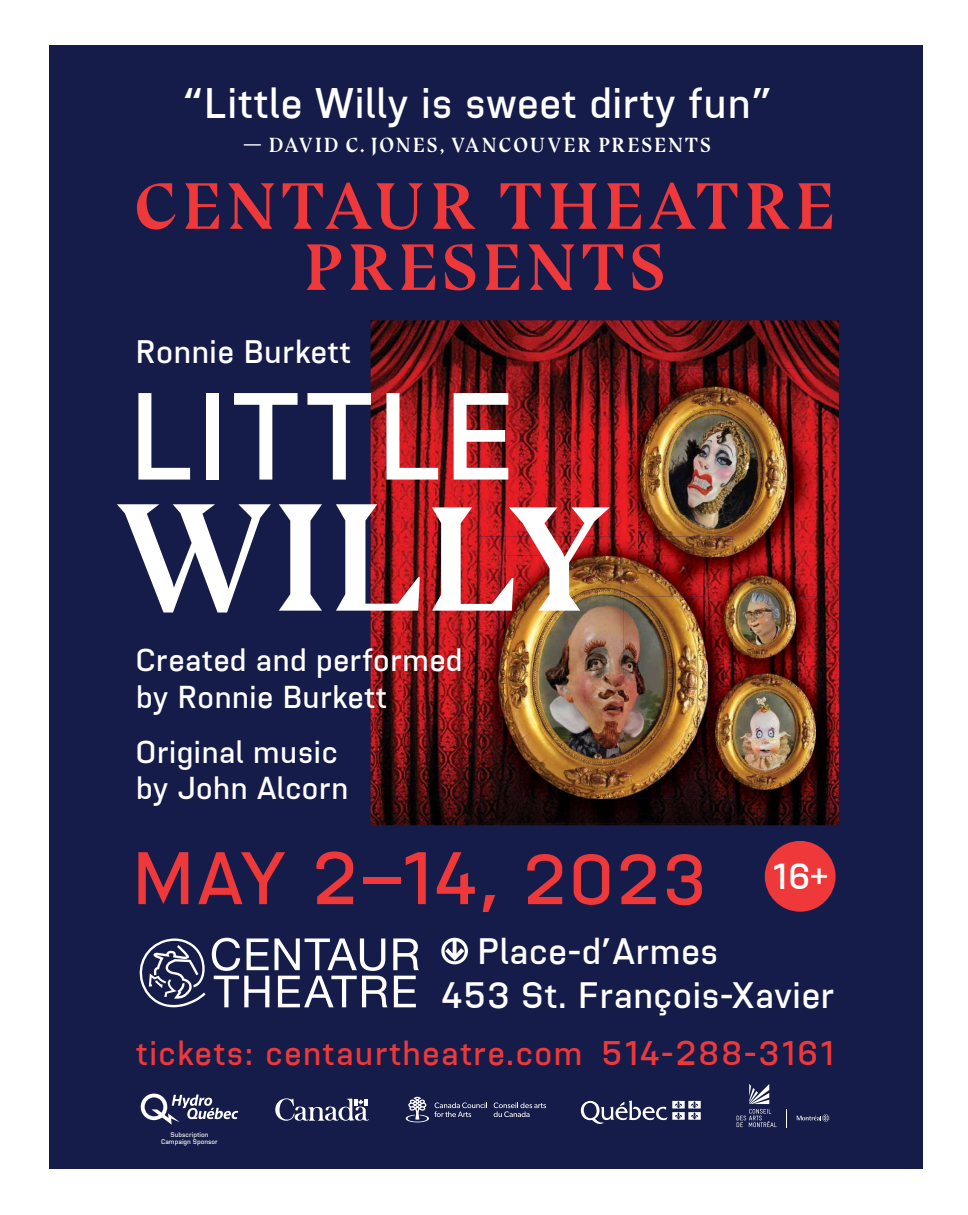
<style>
.page{position:relative;width:968px;height:1215px;background:#fff}
.page>*{position:absolute;margin:0;border:0;box-sizing:border-box;transform-origin:0 0}
.t1{font:700 155.25px "Bluu Next";color:#fff}
.t2{font:123.62px "Izoard";color:#fff}
.t3{font:74.25px "Izoard";color:#ef383a}
.t4{font:700 66.38px/61.1px "Bluu Next";letter-spacing:.07em;color:#ef383a;text-align:center}
.t5{font:42.62px "Izoard";color:#fff}
.t6{font:36.62px/44px "Izoard";color:#fff}
.t7{font:36.12px "Izoard";color:#fff}
.t8{font:34px "Izoard";letter-spacing:.025em;color:#ef383a}
.t9{font:32.5px "Izoard";color:#fff}
.t10{font:31.62px/36.6px "Izoard";color:#fff}
.t11{font:italic 700 20.75px "Bluu Next";letter-spacing:.065em;color:#fff}
.t12{font:6.75px/6.8px "Izoard";color:#fff;text-align:center}
.s1{font-size:150.75px}
.s2{font-size:70.62px}
</style>
<div class="page">
<div style="left:49px;top:45px;width:873px;height:1123px;background:#151c49"></div>
<img style="left:370px;top:320px;width:469px;height:505px">
<img style="left:480px;top:537px;width:140px;height:40px">
<img style="left:480px;top:577px;width:41px;height:246px">
<img style="left:521px;top:799px;width:211px;height:24px">
<img style="left:498px;top:555px;width:125px;height:244px">
<img style="left:623px;top:597px;width:83px;height:202px">
<img style="left:620px;top:369px;width:197px;height:37px">
<img style="left:620px;top:406px;width:18px;height:149px">
<img style="left:793px;top:406px;width:24px;height:152px">
<img style="left:620px;top:555px;width:86px;height:42px">
<img style="left:638px;top:387px;width:155px;height:171px">
<img style="left:638px;top:537px;width:94px;height:21px">
<img style="left:638px;top:555px;width:70px;height:18px">
<img style="left:795px;top:558px;width:24px;height:97px">
<img style="left:706px;top:597px;width:89px;height:58px">
<img style="left:732px;top:558px;width:85px;height:39px">
<img style="left:706px;top:573px;width:26px;height:24px">
<img style="left:708px;top:558px;width:85px;height:15px">
<svg style="left:706px;top:558px;width:2px;height:15px"></svg>
<img style="left:724px;top:576px;width:71px;height:21px">
<img style="left:732px;top:655px;width:107px;height:158px">
<img style="left:697px;top:687px;width:35px;height:126px">
<img style="left:697px;top:655px;width:11px;height:144px">
<img style="left:706px;top:655px;width:113px;height:32px">
<img style="left:732px;top:655px;width:63px;height:8px">
<svg style="left:724px;top:655px;width:8px;height:8px"></svg>
<img style="left:715px;top:673px;width:100px;height:116px">
<svg style="left:581px;top:1100px;width:119px;height:24px"></svg>
<svg style="left:736px;top:1084px;width:40px;height:43px"></svg>
<svg style="left:796px;top:1115px;width:33px;height:6px"></svg>
<svg style="left:786px;top:1109px;width:1px;height:18px"></svg>
<svg style="left:275px;top:1098px;width:94px;height:23px"></svg>
<svg style="left:141px;top:1094px;width:97px;height:31px"></svg>
<svg style="left:493px;top:1103px;width:53px;height:14px"></svg>
<svg style="left:405px;top:1097px;width:82px;height:25px"></svg>
<svg style="left:393px;top:938px;width:26px;height:32px"></svg>
<svg style="left:212px;top:938px;width:175px;height:69px"></svg>
<svg style="left:394px;top:976px;width:22px;height:31px"></svg>
<svg style="left:140px;top:938px;width:65px;height:69px"></svg>
<svg style="left:441px;top:938px;width:27px;height:26px"></svg>
<div style="left:764px;top:841px;width:71px;height:71px;background:#ef383a;border-radius:50%"></div>
<h3 class="t5" style="left:182px;top:78px;width:592px">“Little Willy is sweet dirty fun”</h3>
<p class="t11" style="left:243px;top:133px;width:469px">— DAVID C. JONES, VANCOUVER PRESENTS</p>
<h3 class="t4" style="left:135px;top:175px;width:701px">CENTAUR THEATRE<br>PRESENTS</h3>
<p class="t9" style="left:135px;top:332px;width:217px">Ronnie Burkett</p>
<h2 class="t2" style="left:128px;top:363px;width:390px">LITTLE</h2>
<h1 class="t1" style="left:115px;top:467px;width:498px">WIL<span class="s1">LY</span></h1>
<p class="t10" style="left:136px;top:642px;width:328px">Created and performed by Ronnie Burkett</p>
<p class="t10" style="left:136px;top:733px;width:214px">Original music by John Alcorn</p>
<h3 class="t3" style="left:132px;top:834px;width:577px">MAY 2–14, <span class="s2">2023</span></h3>
<p class="t7" style="left:771px;top:854px;width:57px">16+</p>
<p class="t6" style="left:441px;top:929px;width:395px;text-indent:36px">Place-d’Armes<br>453 St. François-Xavier</p>
<p class="t8" style="left:136px;top:1033px;width:700px">tickets: centaurtheatre.com 514-288-3161</p>
<p class="t12" style="left:161px;top:1132px;width:58px">Subscription<br>Campaign Sponsor</p>
</div>
